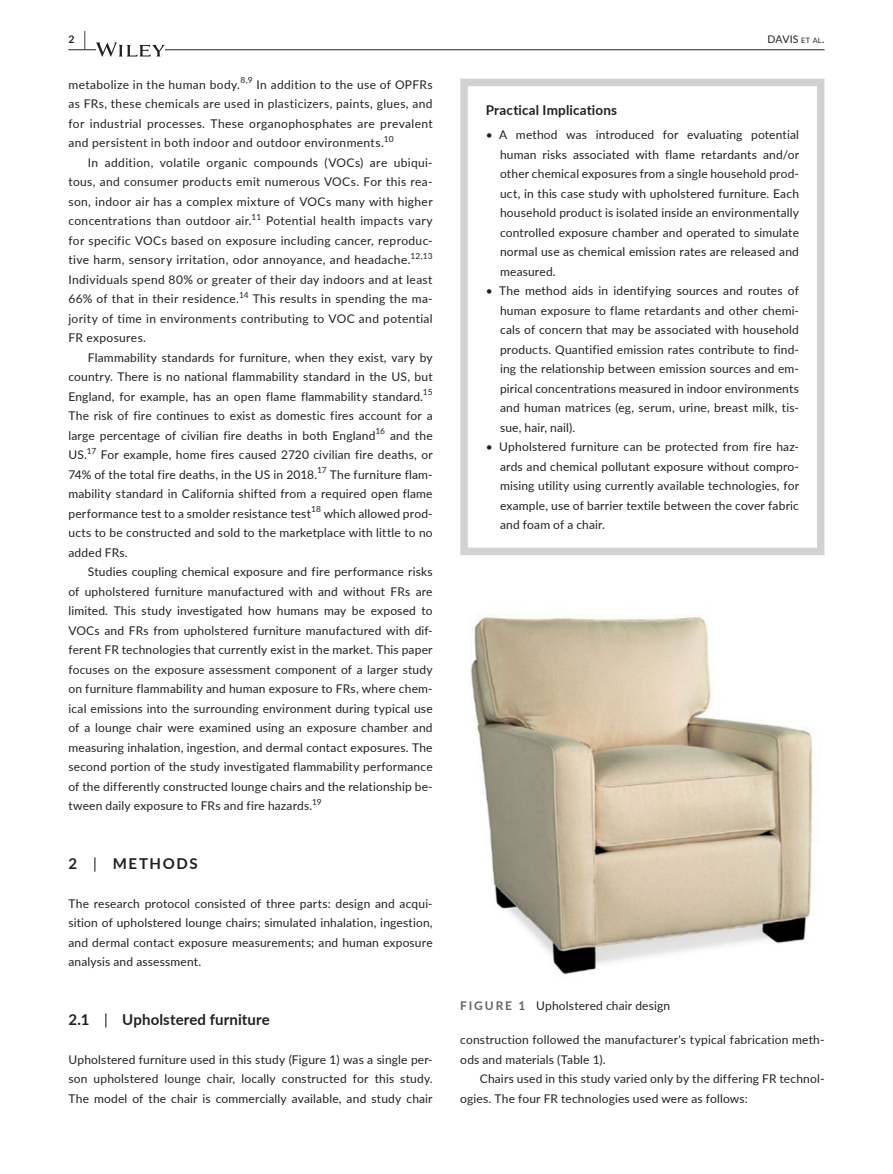
<style>
.page{position:relative;width:893px;height:1174px;background:#fff}
.page>*{position:absolute;margin:0;border:0;box-sizing:border-box;transform-origin:0 0}
.t1{font:700 15px "Lato";letter-spacing:.01em;color:#231f20}
.t2{font:700 15px "Lato";letter-spacing:.11em;color:#231f20}
.t3{font:700 13.5px "Lato";letter-spacing:.01em;color:#231f20}
.t4{font:12px/19.5px "Lato";letter-spacing:.015em;color:#231f20;text-align:justify}
.t5{font:10.5px "Lato";letter-spacing:.005em;color:#231f20}
.t6{font:700 10.5px "Lato";color:#231f20}
.t7{font:8.4px "Lato";letter-spacing:-.015em;color:#231f20}
.s1{font-size:19.5px}
.s2{font-size:7.35px}
.s3{font-weight:400}
.s4{font-weight:700;color:#636366}
</style>
<div class="page">
<hr style="left:68px;top:49px;width:756px;height:1px;background:#231f20">
<svg style="left:96px;top:42px;width:69px;height:15px"></svg>
<div style="left:460px;top:79px;width:364px;height:476px;border:8px solid #d1d2d4"></div>
<img style="left:470px;top:614px;width:343px;height:361px">
<p class="t6" style="left:68px;top:31px;width:19px">2 <span class="s1">|</span></p>
<p class="t5" style="left:768px;top:31px;width:58px">DAVIS <span class="s2">et al</span>.</p>
<p class="t4" style="left:68px;top:74px;width:366px">metabolize in the human body.<sup>8,9</sup> In addition to the use of OPFRs as FRs, these chemicals are used in plasticizers, paints, glues, and for industrial processes. These organophosphates are prevalent and persistent in both indoor and outdoor environments.<sup>10</sup></p>
<p class="t4" style="left:68px;top:152px;width:366px;text-indent:20px">In addition, volatile organic compounds (VOCs) are ubiqui&shy;tous, and consumer products emit numerous VOCs. For this rea&shy;son, indoor air has a complex mixture of VOCs many with higher concentrations than outdoor air.<sup>11</sup> Potential health impacts vary for specific VOCs based on exposure including cancer, reproduc&shy;tive harm, sensory irritation, odor annoyance, and headache.<sup>12,13<br></sup>Individuals spend 80% or greater of their day indoors and at least 66% of that in their residence.<sup>14</sup> This results in spending the ma&shy;jority of time in environments contributing to VOC and potential FR exposures.</p>
<p class="t4" style="left:68px;top:347px;width:366px;text-indent:20px">Flammability standards for furniture, when they exist, vary by country. There is no national flammability standard in the US, but England, for example, has an open flame flammability standard.<sup>15<br></sup>The risk of fire continues to exist as domestic fires account for a large percentage of civilian fire deaths in both England<sup>16</sup> and the US.</p>
<p class="t3" style="left:486px;top:100px;width:133px">Practical Implications</p>
<p class="t4" style="left:500px;top:124px;width:300px;text-indent:-14px">• A method was introduced for evaluating potential human risks associated with flame retardants and/or other chemical exposures from a single household prod&shy;uct, in this case study with upholstered furniture. Each household product is isolated inside an environmentally controlled exposure chamber and operated to simulate normal use as chemical emission rates are released and measured.</p>
<p class="t4" style="left:500px;top:280px;width:300px;text-indent:-14px">• The method aids in identifying sources and routes of human exposure to flame retardants and other chemi&shy;cals of concern that may be associated with household products. Quantified emission rates contribute to find&shy;ing the relationship between emission sources and em&shy;pirical concentrations measured in indoor environments and human matrices (eg, serum, urine, breast milk, tis&shy;sue, hair, nail).</p>
<p class="t4" style="left:500px;top:436px;width:300px;text-indent:-14px">• Upholstered furniture can be protected from fire haz&shy;ards and chemical pollutant exposure without compro&shy;mising utility using currently available technologies, for example, use of barrier textile between the cover fabric and foam of a chair.</p>
<p class="t7" style="left:87px;top:445px;width:11px">17</p>
<p class="t4" style="left:68px;top:444px;width:366px;text-indent:32px">For example, home fires caused 2720 civilian fire deaths, or<br>74% of the total fire deaths, in the US in 2018.</p>
<p class="t7" style="left:317px;top:464px;width:11px">17</p>
<p class="t4" style="left:68px;top:464px;width:366px;text-indent:261px">The furniture flam&shy;mability standard in California shifted from a required open flame performance test to a smolder resistance test</p>
<p class="t7" style="left:311px;top:503px;width:11px">18</p>
<p class="t4" style="left:68px;top:503px;width:366px;text-indent:255px">which allowed prod&shy;ucts to be constructed and sold to the marketplace with little to no added FRs.</p>
<p class="t4" style="left:68px;top:561px;width:366px;text-indent:20px">Studies coupling chemical exposure and fire performance risks of upholstered furniture manufactured with and without FRs are limited. This study investigated how humans may be exposed to VOCs and FRs from upholstered furniture manufactured with dif&shy;ferent FR technologies that currently exist in the market. This paper focuses on the exposure assessment component of a larger study on furniture flammability and human exposure to FRs, where chem&shy;ical emissions into the surrounding environment during typical use of a lounge chair were examined using an exposure chamber and measuring inhalation, ingestion, and dermal contact exposures. The second portion of the study investigated flammability performance of the differently constructed lounge chairs and the relationship be&shy;tween daily exposure to FRs and fire hazards.</p>
<p class="t7" style="left:312px;top:796px;width:11px">19</p>
<p class="t2" style="left:68px;top:852px;width:131px">2 <span class="s3">|</span> METHODS</p>
<p class="t4" style="left:68px;top:893px;width:366px">The research protocol consisted of three parts: design and acqui&shy;sition of upholstered lounge chairs; simulated inhalation, ingestion, and dermal contact exposure measurements; and human exposure analysis and assessment.</p>
<p class="t1" style="left:68px;top:1008px;width:203px">2.1 <span class="s3">|</span> Upholstered furniture</p>
<p class="t4" style="left:68px;top:1049px;width:366px">Upholstered furniture used in this study (Figure 1) was a single per&shy;son upholstered lounge chair, locally constructed for this study.<br>The model of the chair is commercially available, and study chair</p>
<p class="t4" style="left:460px;top:995px;width:211px"><span class="s4">FIGURE 1</span> Upholstered chair design</p>
<p class="t4" style="left:460px;top:1029px;width:366px">construction followed the manufacturer's typical fabrication meth&shy;ods and materials (Table 1).</p>
<p class="t4" style="left:460px;top:1068px;width:366px;text-indent:20px">Chairs used in this study varied only by the differing FR technol&shy;ogies. The four FR technologies used were as follows:</p>
</div>
